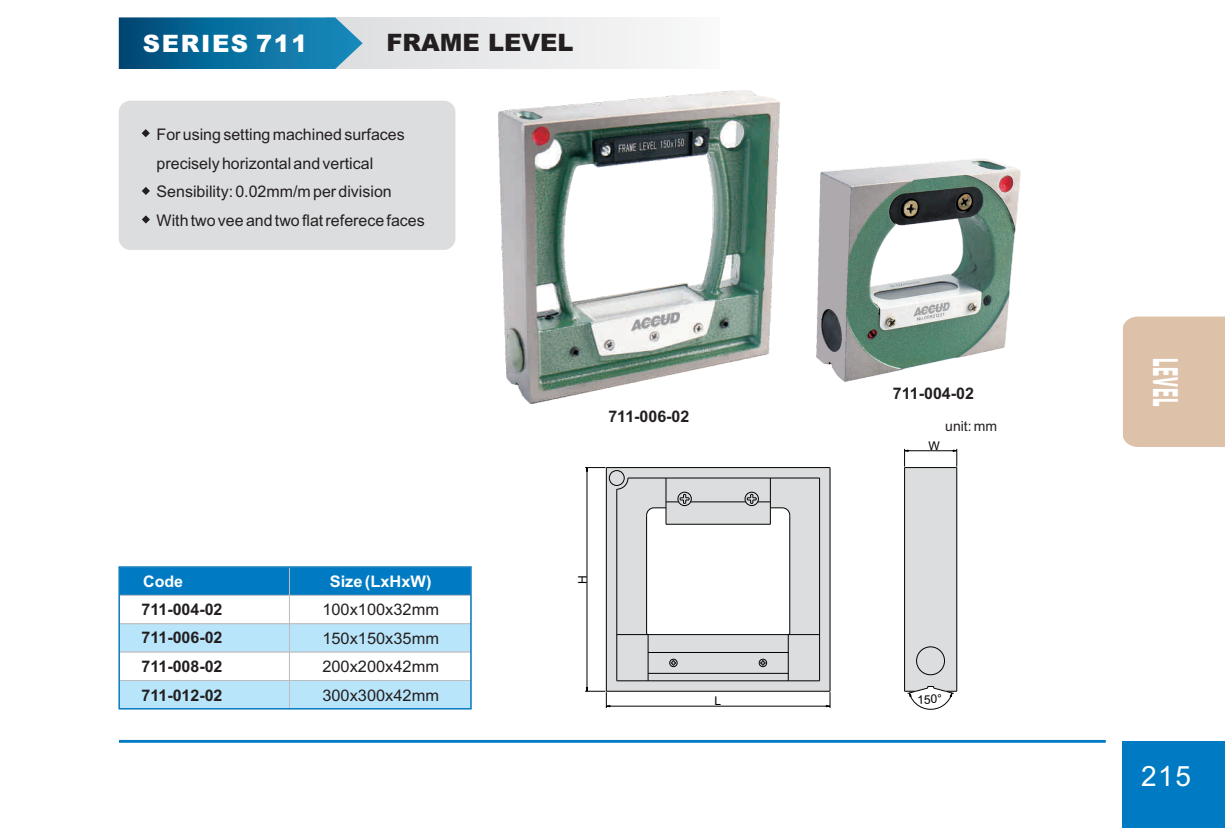
<style>
.page{position:relative;width:1225px;height:828px;background:#fff}
.page>*{position:absolute;margin:0;border:0;box-sizing:border-box;transform-origin:0 0}
.t1{font:italic 900 34.6px "Arial";letter-spacing:.065em;color:#fff;scale:.37 1}
.t2{font:28px "Arial";color:#fff}
.t3{font:italic 900 24px "Arial";color:#231f20}
.t4{font:italic 900 24px "Arial";letter-spacing:.065em;color:#fff}
.t5{font:16px/28.6px "Arial";color:#231f20;text-align:justify}
.t6{font:700 16px/28.6px "Arial";color:#231f20;text-align:justify}
.t7{font:700 16px "Arial";color:#fff}
.t8{font:14px "Arial";color:#231f20}
.t9{font:12px "Arial";color:#010202}
</style>
<div class="page">
<hr style="left:119px;top:740px;width:986px;height:3px;background:#007bc3">
<div style="left:119px;top:101px;width:336px;height:149px;background:#dcdddf;border-radius:12px"></div>
<svg style="left:118px;top:568px;width:354px;height:142px"></svg>
<svg style="left:142px;top:129px;width:8px;height:8px"></svg>
<svg style="left:142px;top:215px;width:8px;height:8px"></svg>
<svg style="left:142px;top:187px;width:8px;height:8px"></svg>
<svg style="left:904px;top:448px;width:53px;height:262px;background:#d5d6d8"></svg>
<svg style="left:585px;top:467px;width:245px;height:241px"></svg>
<div style="left:916px;top:646px;width:28px;height:29px;border:1px solid #010202;border-radius:50%"></div>
<img style="left:498px;top:91px;width:281px;height:312px">
<img style="left:631px;top:312px;width:48px;height:19px">
<img style="left:820px;top:159px;width:200px;height:222px">
<img style="left:816px;top:173px;width:35px;height:209px">
<img style="left:821px;top:310px;width:20px;height:41px">
<div style="left:118px;top:566px;width:354px;height:143px;border:1px solid #007bc3"></div>
<div style="left:325px;top:17px;width:395px;height:52px;background:linear-gradient(to bottom,#ebeced,#ebeced)"></div>
<svg style="left:119px;top:17px;width:244px;height:52px;background:#1773a0"></svg>
<div style="left:1122px;top:741px;width:103px;height:87px;background:#007bc3"></div>
<div style="left:1123px;top:316px;width:102px;height:131px;background:#dec1a9"></div>
<h3 class="t4" style="left:143px;top:34px;width:166px">SERIES 711</h3>
<h3 class="t3" style="left:386px;top:34px;width:188px">FRAME LEVEL</h3>
<p class="t5" style="left:157px;top:122px;width:270px;text-align:left">For using setting machined surfaces precisely horizontal and vertical Sensibility: 0.02mm/m per division With two vee and two flat referece faces</p>
<p class="t7" style="left:143px;top:575px;width:41px">Code</p>
<p class="t6" style="left:141px;top:596px;width:82px">711-004-02<br>711-006-02<br>711-008-02<br>711-012-02</p>
<p class="t5" style="left:322px;top:596px;width:118px">100x100x32mm 150x150x35mm 200x200x42mm 300x300x42mm</p>
<p class="t7" style="left:330px;top:575px;width:103px">Size (LxHxW)</p>
<p class="t6" style="left:608px;top:403px;width:82px">711-006-02</p>
<p class="t9" style="left:578px;top:584px;width:10px;rotate:-90deg">H</p>
<p class="t9" style="left:714px;top:696px;width:8px">L</p>
<p class="t6" style="left:893px;top:380px;width:82px">711-004-02</p>
<p class="t8" style="left:945px;top:420px;width:53px">unit: mm</p>
<p class="t9" style="left:928px;top:441px;width:13px">W</p>
<p class="t9" style="left:917px;top:695px;width:26px;rotate:-2deg">150°</p>
<h1 class="t1" style="left:1177px;top:358px;width:132px;rotate:90deg">LEVEL</h1>
<h2 class="t2" style="left:1141px;top:765px;width:51px">215</h2>
</div>
